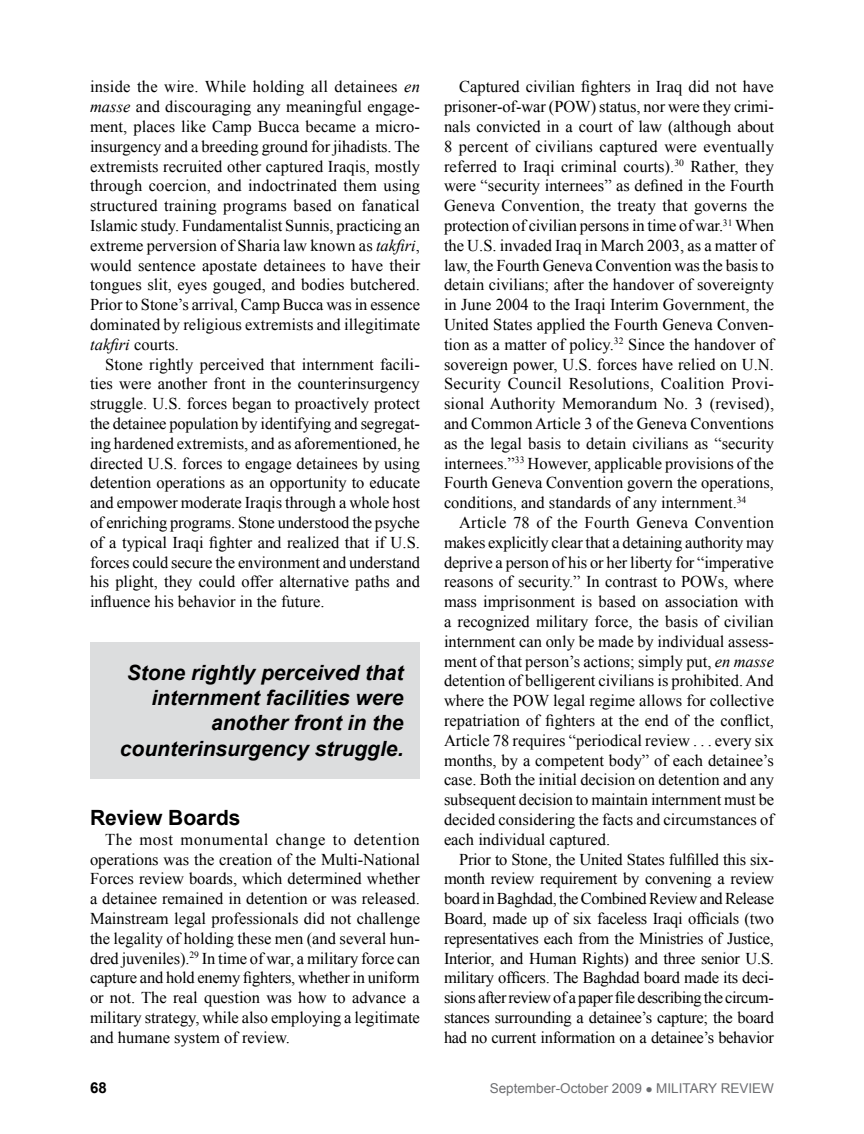
<style>
.page{position:relative;width:864px;height:1134px;background:#fff}
.page>*{position:absolute;margin:0;border:0;box-sizing:border-box;transform-origin:0 0}
.fob{font:italic 700 21px/25.2px "Arial";color:#000;text-align:right}
.subhead{font:700 21px "Arial";color:#000}
.fob-2{font:16.5px/19.8px "Times New Roman";color:#000;text-align:justify}
.t1{font:700 15px "Arial";color:#000}
.t2{font:13.5px "Arial";color:#6d6e71}
.s1{font-style:italic}
</style>
<div class="page">
<div style="left:90px;top:642px;width:330px;height:136px;background:#dcddde"></div>
<p class="fob-2" style="left:90px;top:77px;width:332px">inside the wire. While holding all detainees <span class="s1">en masse</span> and discouraging any meaningful engage&shy;ment, places like Camp Bucca became a micro&shy;insurgency and a breeding ground for jihadists. The extremists recruited other captured Iraqis, mostly through coercion, and indoctrinated them using structured training programs based on fanatical Islamic study. Fundamentalist Sunnis, practicing an extreme perversion of Sharia law known as <span class="s1">takfiri</span>, would sentence apostate detainees to have their tongues slit, eyes gouged, and bodies butchered.<br>Prior to Stone’s arrival, Camp Bucca was in essence dominated by religious extremists and illegitimate <span class="s1">takfiri</span> courts.</p>
<p class="fob-2" style="left:90px;top:354px;width:332px;text-indent:15px">Stone rightly perceived that internment facili&shy;ties were another front in the counterinsurgency struggle. U.S. forces began to proactively protect the detainee population by identifying and segregat&shy;ing hardened extremists, and as aforementioned, he directed U.S. forces to engage detainees by using detention operations as an opportunity to educate and empower moderate Iraqis through a whole host of enriching programs. Stone understood the psyche of a typical Iraqi fighter and realized that if U.S. forces could secure the environment and understand his plight, they could offer alternative paths and influence his behavior in the future.</p>
<p class="fob" style="left:120px;top:661px;width:285px">Stone rightly perceived that internment facilities were another front in the counterinsurgency struggle.</p>
<p class="subhead" style="left:90px;top:804px;width:152px">Review Boards</p>
<p class="fob-2" style="left:90px;top:829px;width:332px;text-indent:15px">The most monumental change to detention operations was the creation of the Multi-National Forces review boards, which determined whether a detainee remained in detention or was released.<br>Mainstream legal professionals did not challenge the legality of holding these men (and several hun&shy;dred juveniles).<sup>29</sup> In time of war, a military force can capture and hold enemy fighters, whether in uniform or not. The real question was how to advance a military strategy, while also employing a legitimate and humane system of review.</p>
<p class="fob-2" style="left:444px;top:77px;width:332px;text-indent:15px">Captured civilian fighters in Iraq did not have prisoner-of-war (POW) status, nor were they crimi&shy;nals convicted in a court of law (although about 8 percent of civilians captured were eventually referred to Iraqi criminal courts).<sup>30</sup> Rather, they were “security internees” as defined in the Fourth Geneva Convention, the treaty that governs the protection of civilian persons in time of war.<sup>31</sup> When the U.S. invaded Iraq in March 2003, as a matter of law, the Fourth Geneva Convention was the basis to detain civilians; after the handover of sovereignty in June 2004 to the Iraqi Interim Government, the United States applied the Fourth Geneva Conven&shy;tion as a matter of policy.<sup>32</sup> Since the handover of sovereign power, U.S. forces have relied on U.N.<br>Security Council Resolutions, Coalition Provi&shy;sional Authority Memorandum No. 3 (revised), and Common Article 3 of the Geneva Conventions as the legal basis to detain civilians as “security internees.”<sup>33</sup> However, applicable provisions of the Fourth Geneva Convention govern the operations, conditions, and standards of any internment.<sup>34</sup></p>
<p class="fob-2" style="left:444px;top:512px;width:332px;text-indent:15px">Article 78 of the Fourth Geneva Convention makes explicitly clear that a detaining authority may deprive a person of his or her liberty for “imperative reasons of security.” In contrast to POWs, where mass imprisonment is based on association with a recognized military force, the basis of civilian internment can only be made by individual assess&shy;ment of that person’s actions; simply put, <span class="s1">en masse </span>detention of belligerent civilians is prohibited. And where the POW legal regime allows for collective repatriation of fighters at the end of the conflict, Article 78 requires “periodical review . . . every six months, by a competent body” of each detainee’s case. Both the initial decision on detention and any subsequent decision to maintain internment must be decided considering the facts and circumstances of each individual captured.</p>
<p class="fob-2" style="left:444px;top:849px;width:332px;text-indent:15px">Prior to Stone, the United States fulfilled this six&shy;month review requirement by convening a review board in Baghdad, the Combined Review and Release Board, made up of six faceless Iraqi officials (two representatives each from the Ministries of Justice, Interior, and Human Rights) and three senior U.S. military officers. The Baghdad board made its deci&shy;sions after review of a paper file describing the circum&shy;stances surrounding a detainee’s capture; the board had no current information on a detainee’s behavior</p>
<p class="t1" style="left:90px;top:1078px;width:18px">68</p>
<p class="t2" style="left:490px;top:1080px;width:286px">September-October 2009 ● MILITARY REVIEW</p>
</div>
